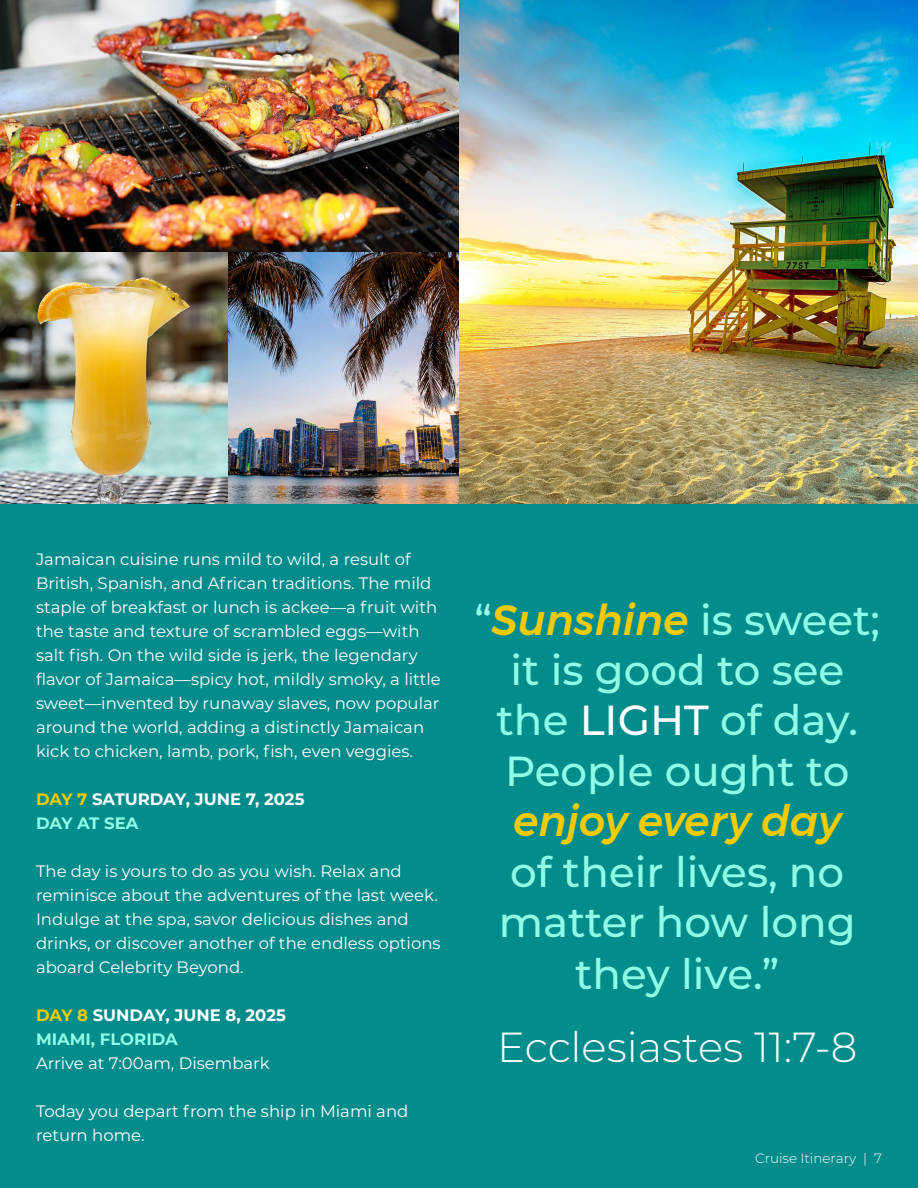
<style>
.page{position:relative;width:918px;height:1188px;background:#038c8c}
.page>*{position:absolute;margin:0;border:0;box-sizing:border-box;transform-origin:0 0}
.t1{font:500 42px/50.7px "Montserrat";color:#8ffce6;text-align:center}
.t2{font:300 42px "Montserrat";color:#fff}
.t3{font:16.5px/24px "Montserrat";color:#fff}
.t4{font:700 16.5px "Montserrat";color:#fff}
.t5{font:700 16.5px "Montserrat";color:#8ffce6}
.t6{font:300 13.5px "Montserrat";color:#fff}
.s1{color:#f2cb05}
.s2{font-style:italic;color:#f2cb05}
.s3{color:#fff}
</style>
<div class="page">
<img style="left:0;top:0;width:918px;height:504px">
<p class="t3" style="left:36px;top:547px;width:406px">Jamaican cuisine runs mild to wild, a result of British, Spanish, and African traditions. The mild staple of breakfast or lunch is ackee—a fruit with the taste and texture of scrambled eggs—with salt fish. On the wild side is jerk, the legendary flavor of Jamaica—spicy hot, mildly smoky, a little sweet—invented by runaway slaves, now popular around the world, adding a distinctly Jamaican kick to chicken, lamb, pork, fish, even veggies.</p>
<p class="t4" style="left:36px;top:787px;width:270px"><span class="s1">DAY 7</span> SATURDAY, JUNE 7, 2025</p>
<p class="t5" style="left:36px;top:811px;width:104px">DAY AT SEA</p>
<p class="t3" style="left:36px;top:859px;width:406px">The day is yours to do as you wish. Relax and reminisce about the adventures of the last week.<br>Indulge at the spa, savor delicious dishes and drinks, or discover another of the endless options aboard Celebrity Beyond.</p>
<p class="t4" style="left:36px;top:1003px;width:251px"><span class="s1">DAY 8</span> SUNDAY, JUNE 8, 2025</p>
<p class="t5" style="left:36px;top:1027px;width:143px">MIAMI, FLORIDA</p>
<p class="t3" style="left:36px;top:1051px;width:235px">Arrive at 7:00am, Disembark</p>
<p class="t3" style="left:36px;top:1099px;width:374px">Today you depart from the ship in Miami and return home.</p>
<p class="t1" style="left:474px;top:593px;width:407px">“<span class="s2">Sunshine</span> is sweet; it is good to see the <span class="s3">LIGHT</span> of day.<br>People ought to <span class="s2">enjoy every day<br></span>of their lives, no matter how long they live.”</p>
<p class="t2" style="left:497px;top:1018px;width:362px">Ecclesiastes 11:7-8</p>
<p class="t6" style="left:755px;top:1149px;width:128px">Cruise Itinerary | 7</p>
</div>
